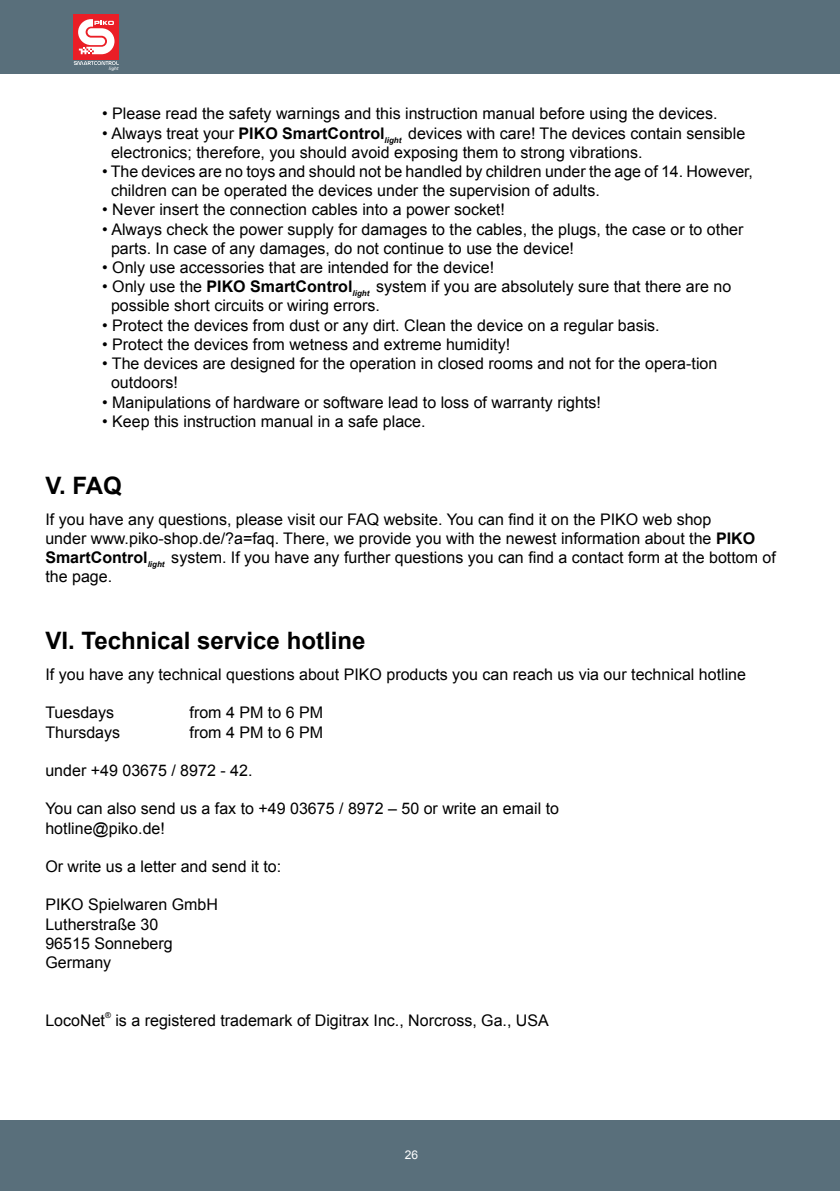
<style>
.page{position:relative;width:840px;height:1191px;background:#fff}
.page>*{position:absolute;margin:0;border:0;box-sizing:border-box;transform-origin:0 0}
.t1{font:700 24px "Arial";color:#000}
.t2{font:16px/19.2px "Arial";color:#000}
.t3{font:12px "Arial";color:#fff}
.t4{font:8px "Arial";color:#000}
.t5{font:italic 4.6px "Frutiger LT Std";color:#fff}
.s1{font-weight:700}
</style>
<div class="page">
<div style="left:0;top:1120px;width:839px;height:71px;background:#596f7b"></div>
<div style="left:0;top:0;width:839px;height:74px;background:#596f7b"></div>
<div style="left:74px;top:14px;width:45px;height:45px;background:#ea1e26"></div>
<svg style="left:78px;top:19px;width:36px;height:35px"></svg>
<svg style="left:74px;top:61px;width:45px;height:4px"></svg>
<p class="t5" style="left:109px;top:65px;width:11px">light</p>
<p class="t2" style="left:102px;top:104px;width:616px">• Please read the safety warnings and this instruction manual before using the devices.</p>
<p class="t2" style="left:111px;top:124px;width:635px;text-indent:-9px">• Always treat your <span class="s1">PIKO SmartControl</span><sub>light</sub> devices with care! The devices contain sensible electronics; therefore, you should avoid exposing them to strong vibrations.</p>
<p class="t2" style="left:111px;top:162px;width:643px;text-indent:-9px">• The devices are no toys and should not be handled by children under the age of 14. However, children can be operated the devices under the supervision of adults.</p>
<p class="t2" style="left:102px;top:200px;width:404px">• Never insert the connection cables into a power socket!</p>
<p class="t2" style="left:111px;top:220px;width:633px;text-indent:-9px">• Always check the power supply for damages to the cables, the plugs, the case or to other parts. In case of any damages, do not continue to use the device!</p>
<p class="t2" style="left:102px;top:258px;width:393px">• Only use accessories that are intended for the device!</p>
<p class="t2" style="left:111px;top:277px;width:621px;text-indent:-9px">• Only use the <span class="s1">PIKO SmartControl</span><sub>light</sub> system if you are absolutely sure that there are no possible short circuits or wiring errors.</p>
<p class="t2" style="left:102px;top:316px;width:558px">• Protect the devices from dust or any dirt. Clean the device on a regular basis.</p>
<p class="t2" style="left:102px;top:335px;width:409px">• Protect the devices from wetness and extreme humidity!</p>
<p class="t2" style="left:111px;top:354px;width:607px;text-indent:-9px">• The devices are designed for the operation in closed rooms and not for the opera-tion outdoors!</p>
<p class="t2" style="left:102px;top:392px;width:500px">• Manipulations of hardware or software lead to loss of warranty rights!</p>
<p class="t2" style="left:102px;top:412px;width:325px">• Keep this instruction manual in a safe place.</p>
<h1 class="t1" style="left:45px;top:470px;width:78px">V. FAQ</h1>
<p class="t2" style="left:45px;top:509px;width:731px">If you have any questions, please visit our FAQ website. You can find it on the PIKO web shop<br>under www.piko-shop.de/?a=faq. There, we provide you with the newest information about the <span class="s1">PIKO SmartControl</span><sub>light</sub> system. If you have any further questions you can find a contact form at the bottom of the page.</p>
<h1 class="t1" style="left:45px;top:625px;width:321px">VI. Technical service hotline</h1>
<p class="t2" style="left:45px;top:665px;width:701px">If you have any technical questions about PIKO products you can reach us via our technical hotline</p>
<p class="t2" style="left:45px;top:703px;width:70px">Tuesdays</p>
<p class="t2" style="left:189px;top:703px;width:135px">from 4 PM to 6 PM</p>
<p class="t2" style="left:45px;top:722px;width:76px">Thursdays</p>
<p class="t2" style="left:189px;top:722px;width:135px">from 4 PM to 6 PM</p>
<p class="t2" style="left:45px;top:761px;width:208px">under +49 03675 / 8972 - 42.</p>
<p class="t2" style="left:45px;top:799px;width:515px">You can also send us a fax to +49 03675 / 8972 – 50 or write an email to hotline@piko.de!</p>
<p class="t2" style="left:45px;top:857px;width:237px">Or write us a letter and send it to:</p>
<p class="t2" style="left:45px;top:895px;width:174px">PIKO Spielwaren GmbH<br>Lutherstraße 30<br>96515 Sonneberg<br>Germany</p>
<p class="t2" style="left:45px;top:1010px;width:61px">LocoNet</p>
<p class="t4" style="left:105px;top:1009px;width:7px">®</p>
<p class="t2" style="left:115px;top:1010px;width:435px">is a registered trademark of Digitrax Inc., Norcross, Ga., USA</p>
<p class="t3" style="left:404px;top:1146px;width:15px">26</p>
</div>
